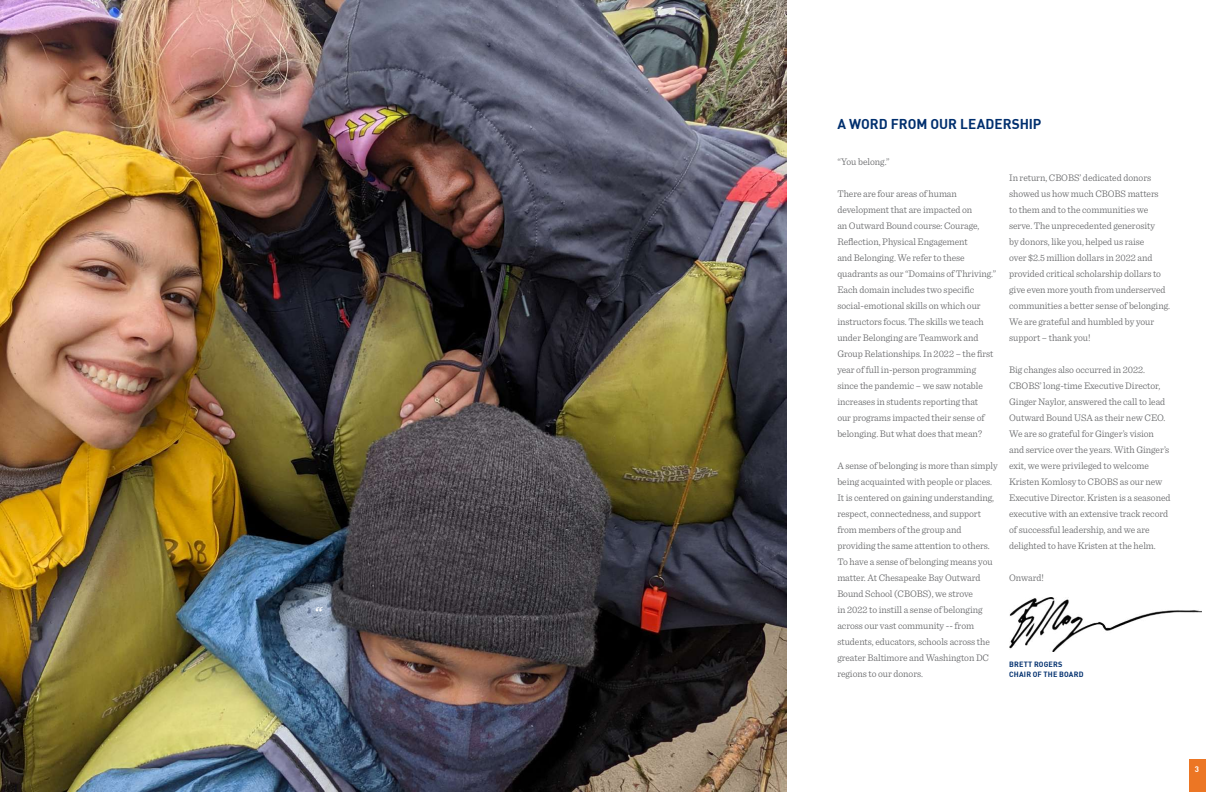
<style>
.page{position:relative;width:1224px;height:792px;background:#fff}
.page>*{position:absolute;margin:0;border:0;box-sizing:border-box;transform-origin:0 0}
.t1{font:italic 500 18px "Sentinel";color:#fff}
.t2{font:700 14px "DIN";color:#002f6e}
.t3{font:300 10px/16px "Sentinel";letter-spacing:-.005em;color:#636466}
.t4{font:700 8px "DIN";color:#fff}
.t5{font:700 7.5px/10px "DIN";letter-spacing:.02em;color:#002f6e}
</style>
<div class="page">
<img style="left:0;top:0;width:786px;height:792px">
<div style="left:1189px;top:760px;width:17px;height:32px;background:#ec7624"></div>
<img style="left:1009px;top:598px;width:192px;height:54px">
<h1 class="t1" style="left:314px;top:599px;width:9px">“</h1>
<h2 class="t2" style="left:837px;top:115px;width:206px">A WORD FROM OUR LEADERSHIP</h2>
<p class="t3" style="left:837px;top:153px;width:54px">“You belong.”</p>
<p class="t3" style="left:837px;top:185px;width:160px">There are four areas of human development that are impacted on<br>an Outward Bound course: Courage, Reflection, Physical Engagement<br>and Belonging. We refer to these quadrants as our “Domains of Thriving.” Each domain includes two specific social-emotional skills on which our instructors focus. The skills we teach under Belonging are Teamwork and Group Relationships. In 2022 – the first year of full in-person programming since the pandemic – we saw notable increases in students reporting that<br>our programs impacted their sense of belonging. But what does that mean?</p>
<p class="t3" style="left:837px;top:457px;width:162px">A sense of belonging is more than simply being acquainted with people or places.<br>It is centered on gaining understanding, respect, connectedness, and support from members of the group and providing the same attention to others.<br>To have a sense of belonging means you matter. At Chesapeake Bay Outward Bound School (CBOBS), we strove<br>in 2022 to instill a sense of belonging across our vast community -- from students, educators, schools across the greater Baltimore and Washington DC regions to our donors.</p>
<p class="t3" style="left:1009px;top:169px;width:162px">In return, CBOBS’ dedicated donors showed us how much CBOBS matters<br>to them and to the communities we serve. The unprecedented generosity<br>by donors, like you, helped us raise<br>over $2.5 million dollars in 2022 and provided critical scholarship dollars to give even more youth from underserved communities a better sense of belonging.<br>We are grateful and humbled by your support – thank you!</p>
<p class="t3" style="left:1009px;top:361px;width:163px">Big changes also occurred in 2022.<br>CBOBS’ long-time Executive Director, Ginger Naylor, answered the call to lead Outward Bound USA as their new CEO.<br>We are so grateful for Ginger’s vision and service over the years. With Ginger’s exit, we were privileged to welcome Kristen Komlosy to CBOBS as our new Executive Director. Kristen is a seasoned executive with an extensive track record of successful leadership, and we are delighted to have Kristen at the helm.</p>
<p class="t3" style="left:1009px;top:569px;width:36px">Onward!</p>
<p class="t5" style="left:1009px;top:659px;width:76px">BRETT ROGERS<br>CHAIR OF THE BOARD</p>
<p class="t4" style="left:1195px;top:764px;width:6px">3</p>
</div>
